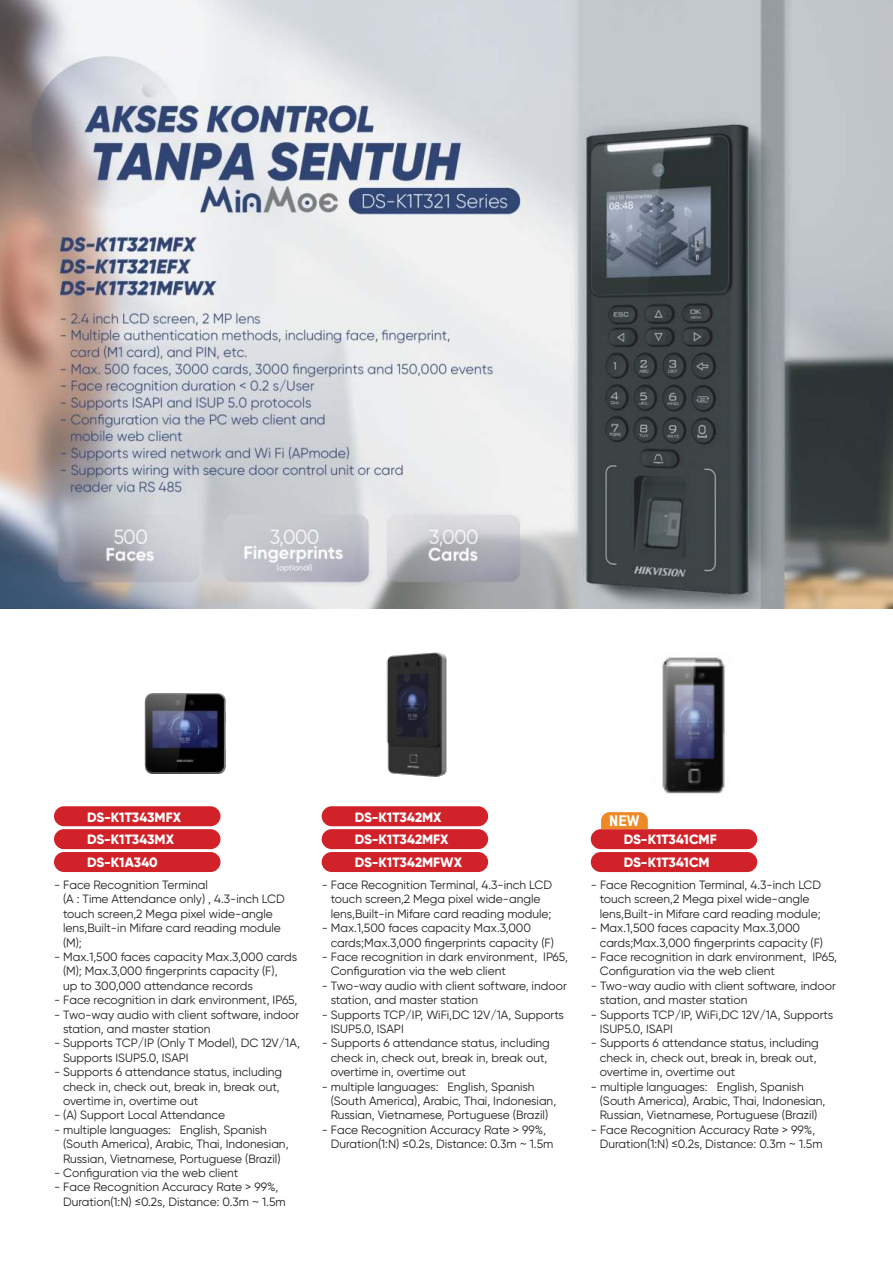
<style>
.page{position:relative;width:893px;height:1263px;background:#fff}
.page>*{position:absolute;margin:0;border:0;box-sizing:border-box;transform-origin:0 0}
.t1{font:800 15px "TSTARPRO";color:#fffffd;scale:1.1 1}
.t2{font:800 13.5px "Gilroy";color:#fff}
.t3{font:12px/14.4px "Gilroy";color:#221f1f}
</style>
<div class="page">
<img style="left:0;top:0;width:893px;height:608px">
<div style="left:54px;top:829px;width:166px;height:20px;background:#d12229;border-radius:10px"></div>
<div style="left:322px;top:829px;width:166px;height:20px;background:#d12229;border-radius:10px"></div>
<div style="left:591px;top:852px;width:166px;height:20px;background:#d12229;border-radius:10px"></div>
<div style="left:54px;top:852px;width:166px;height:20px;background:#d12229;border-radius:10px"></div>
<div style="left:322px;top:852px;width:166px;height:20px;background:#d12229;border-radius:10px"></div>
<div style="left:54px;top:806px;width:166px;height:20px;background:#d12229;border-radius:10px"></div>
<div style="left:322px;top:806px;width:166px;height:20px;background:#d12229;border-radius:10px"></div>
<div style="left:591px;top:829px;width:166px;height:20px;background:#d12229;border-radius:10px"></div>
<img style="left:144px;top:693px;width:82px;height:80px">
<img style="left:386px;top:652px;width:61px;height:125px">
<img style="left:662px;top:657px;width:63px;height:137px">
<svg style="left:601px;top:812px;width:47px;height:17px"></svg>
<p class="t2" style="left:87px;top:811px;width:95px">DS-K1T343MFX</p>
<p class="t2" style="left:355px;top:811px;width:88px">DS-K1T342MX</p>
<p class="t1" style="left:609px;top:812px;width:29px">NEW</p>
<p class="t2" style="left:87px;top:834px;width:88px">DS-K1T343MX</p>
<p class="t2" style="left:355px;top:834px;width:95px">DS-K1T342MFX</p>
<p class="t2" style="left:87px;top:856px;width:72px">DS-K1A340</p>
<p class="t2" style="left:355px;top:856px;width:109px">DS-K1T342MFWX</p>
<p class="t2" style="left:624px;top:856px;width:87px">DS-K1T341CM</p>
<p class="t2" style="left:624px;top:834px;width:94px">DS-K1T341CMF</p>
<p class="t3" style="left:63px;top:878px;width:223px;text-indent:-9px">- Face Recognition Terminal<br>(A : Time Attendance only) , 4.3-inch LCD touch screen,2 Mega pixel wide-angle lens,Built-in Mifare card reading module (M);</p>
<p class="t3" style="left:63px;top:950px;width:236px;text-indent:-9px">- Max.1,500 faces capacity Max.3,000 cards (M); Max.3,000 fingerprints capacity (F),<br>up to 300,000 attendance records</p>
<p class="t3" style="left:54px;top:993px;width:245px">- Face recognition in dark environment, IP65,</p>
<p class="t3" style="left:63px;top:1008px;width:238px;text-indent:-9px">- Two-way audio with client software, indoor station, and master station</p>
<p class="t3" style="left:63px;top:1037px;width:238px;text-indent:-9px">- Supports TCP/IP (Only T Model), DC 12V/1A,<br>Supports ISUP5.0, ISAPI</p>
<p class="t3" style="left:63px;top:1065px;width:221px;text-indent:-9px">- Supports 6 attendance status, including check in, check out, break in, break out, overtime in, overtime out</p>
<p class="t3" style="left:54px;top:1109px;width:173px">- (A) Support Local Attendance</p>
<p class="t3" style="left:63px;top:1123px;width:227px;text-indent:-9px">- multiple languages: English, Spanish (South America), Arabic, Thai, Indonesian,<br>Russian, Vietnamese, Portuguese (Brazil)</p>
<p class="t3" style="left:54px;top:1166px;width:186px">- Configuration via the web client</p>
<p class="t3" style="left:63px;top:1181px;width:224px;text-indent:-9px">- Face Recognition Accuracy Rate &gt; 99%,<br>Duration(1:N) ≤0.2s, Distance: 0.3m ~ 1.5m</p>
<p class="t3" style="left:331px;top:878px;width:223px;text-indent:-9px">- Face Recognition Terminal, 4.3-inch LCD touch screen,2 Mega pixel wide-angle lens,Built-in Mifare card reading module;</p>
<p class="t3" style="left:331px;top:921px;width:225px;text-indent:-9px">- Max.1,500 faces capacity Max.3,000 cards;Max.3,000 fingerprints capacity (F)</p>
<p class="t3" style="left:331px;top:950px;width:239px;text-indent:-9px">- Face recognition in dark environment, IP65,<br>Configuration via the web client</p>
<p class="t3" style="left:331px;top:979px;width:238px;text-indent:-9px">- Two-way audio with client software, indoor station, and master station</p>
<p class="t3" style="left:331px;top:1008px;width:235px;text-indent:-9px">- Supports TCP/IP, WiFi,DC 12V/1A, Supports<br>ISUP5.0, ISAPI</p>
<p class="t3" style="left:331px;top:1037px;width:221px;text-indent:-9px">- Supports 6 attendance status, including check in, check out, break in, break out, overtime in, overtime out</p>
<p class="t3" style="left:331px;top:1080px;width:227px;text-indent:-9px">- multiple languages: English, Spanish (South America), Arabic, Thai, Indonesian,<br>Russian, Vietnamese, Portuguese (Brazil)</p>
<p class="t3" style="left:331px;top:1123px;width:224px;text-indent:-9px">- Face Recognition Accuracy Rate &gt; 99%,<br>Duration(1:N) ≤0.2s, Distance: 0.3m ~ 1.5m</p>
<p class="t3" style="left:600px;top:878px;width:223px;text-indent:-9px">- Face Recognition Terminal, 4.3-inch LCD touch screen,2 Mega pixel wide-angle lens,Built-in Mifare card reading module;</p>
<p class="t3" style="left:600px;top:921px;width:225px;text-indent:-9px">- Max.1,500 faces capacity Max.3,000 cards;Max.3,000 fingerprints capacity (F)</p>
<p class="t3" style="left:600px;top:950px;width:239px;text-indent:-9px">- Face recognition in dark environment, IP65,<br>Configuration via the web client</p>
<p class="t3" style="left:600px;top:979px;width:238px;text-indent:-9px">- Two-way audio with client software, indoor station, and master station</p>
<p class="t3" style="left:600px;top:1008px;width:235px;text-indent:-9px">- Supports TCP/IP, WiFi,DC 12V/1A, Supports<br>ISUP5.0, ISAPI</p>
<p class="t3" style="left:600px;top:1037px;width:221px;text-indent:-9px">- Supports 6 attendance status, including check in, check out, break in, break out, overtime in, overtime out</p>
<p class="t3" style="left:600px;top:1080px;width:227px;text-indent:-9px">- multiple languages: English, Spanish (South America), Arabic, Thai, Indonesian,<br>Russian, Vietnamese, Portuguese (Brazil)</p>
<p class="t3" style="left:600px;top:1123px;width:224px;text-indent:-9px">- Face Recognition Accuracy Rate &gt; 99%,<br>Duration(1:N) ≤0.2s, Distance: 0.3m ~ 1.5m</p>
</div>
